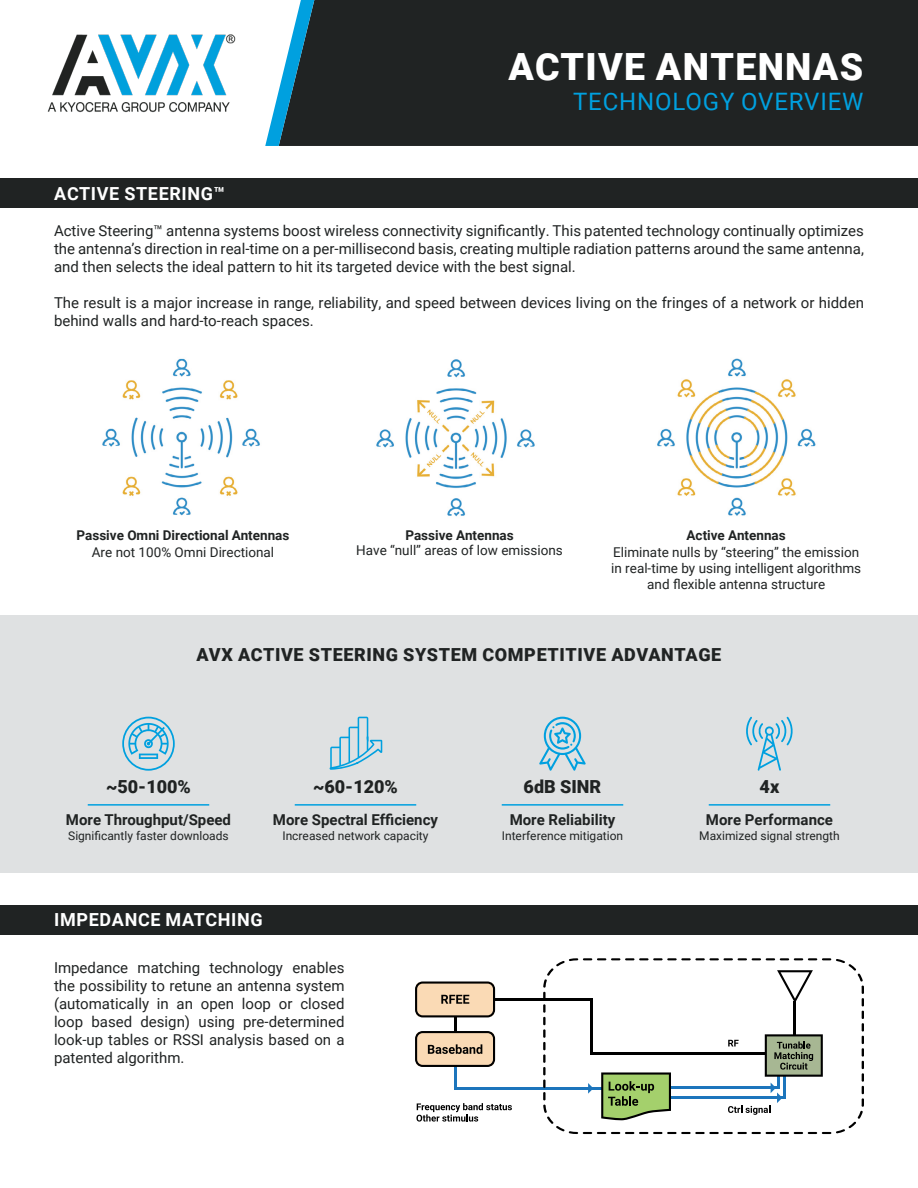
<style>
.page{position:relative;width:918px;height:1188px;background:#fff}
.page>*{position:absolute;margin:0;border:0;box-sizing:border-box;transform-origin:0 0}
.t1{font:900 37.5px "Roboto";letter-spacing:.035em;color:#fff}
.t2{font:24px "Roboto";letter-spacing:.035em;color:#00a0df}
.t3{font:900 18px "Roboto";letter-spacing:.035em;color:#202323}
.t4{font:700 18px "Roboto";letter-spacing:.035em;color:#fff}
.t5{font:15px/18px "Roboto";color:#202323;text-align:justify}
.t6{font:700 15px "Roboto";color:#202323}
.t7{font:13.5px/16.2px "Roboto";color:#202323;text-align:center}
.t8{font:700 13.5px "Roboto";color:#202323}
.t9{font:12px "Roboto";color:#202323}
</style>
<div class="page">
<div style="left:0;top:615px;width:918px;height:258px;background:#dfe1e2"></div>
<div style="left:314px;top:0;width:604px;height:146px;background:#202323"></div>
<svg style="left:265px;top:0;width:49px;height:146px"></svg>
<img style="left:47px;top:34px;width:189px;height:79px">
<img style="left:102px;top:358px;width:158px;height:158px">
<img style="left:376px;top:359px;width:159px;height:158px">
<img style="left:657px;top:358px;width:159px;height:158px">
<hr style="left:454px;top:1066px;width:2px;height:23px;background:#1c75bc">
<hr style="left:454px;top:1087px;width:148px;height:2px;background:#1c75bc">
<svg style="left:543px;top:958px;width:321px;height:176px"></svg>
<hr style="left:794px;top:1001px;width:2px;height:34px;background:#000">
<hr style="left:590px;top:998px;width:3px;height:57px;background:#000">
<hr style="left:494px;top:998px;width:99px;height:2px;background:#000">
<hr style="left:590px;top:1052px;width:176px;height:3px;background:#000">
<svg style="left:777px;top:970px;width:36px;height:33px"></svg>
<svg style="left:415px;top:982px;width:80px;height:85px"></svg>
<svg style="left:601px;top:1072px;width:70px;height:48px;background:#87a561"></svg>
<svg style="left:416px;top:1103px;width:96px;height:19px"></svg>
<svg style="left:728px;top:1034px;width:95px;height:81px"></svg>
<svg style="left:746px;top:717px;width:47px;height:54px"></svg>
<hr style="left:709px;top:804px;width:121px;height:2px;background:#00a0df">
<svg style="left:539px;top:717px;width:47px;height:54px"></svg>
<hr style="left:502px;top:804px;width:121px;height:2px;background:#00a0df">
<svg style="left:122px;top:717px;width:53px;height:54px"></svg>
<hr style="left:88px;top:804px;width:121px;height:2px;background:#00a0df">
<svg style="left:330px;top:717px;width:52px;height:53px"></svg>
<hr style="left:295px;top:804px;width:121px;height:2px;background:#00a0df">
<div style="left:0;top:905px;width:918px;height:30px;background:#202323"></div>
<div style="left:0;top:179px;width:918px;height:29px;background:#202323"></div>
<p class="t4" style="left:54px;top:181px;width:172px">ACTIVE STEERING™</p>
<h1 class="t1" style="left:508px;top:41px;width:356px">ACTIVE ANTENNAS</h1>
<h2 class="t2" style="left:573px;top:85px;width:292px">TECHNOLOGY OVERVIEW</h2>
<p class="t5" style="left:54px;top:221px;width:812px">Active Steering™ antenna systems boost wireless connectivity significantly. This patented technology continually optimizes the antenna’s direction in real-time on a per-millisecond basis, creating multiple radiation patterns around the same antenna, and then selects the ideal pattern to hit its targeted device with the best signal.</p>
<p class="t5" style="left:54px;top:293px;width:812px">The result is a major increase in range, reliability, and speed between devices living on the fringes of a network or hidden behind walls and hard-to-reach spaces.</p>
<p class="t8" style="left:77px;top:526px;width:214px">Passive Omni Directional Antennas</p>
<p class="t7" style="left:92px;top:543px;width:184px">Are not 100% Omni Directional</p>
<p class="t8" style="left:405px;top:526px;width:110px">Passive Antennas</p>
<p class="t7" style="left:356px;top:542px;width:208px">Have “null” areas of low emissions</p>
<p class="t8" style="left:687px;top:526px;width:101px">Active Antennas</p>
<p class="t7" style="left:611px;top:543px;width:252px">Eliminate nulls by “steering” the emission in real-time by using intelligent algorithms and flexible antenna structure</p>
<p class="t3" style="left:197px;top:642px;width:526px">AVX ACTIVE STEERING SYSTEM COMPETITIVE ADVANTAGE</p>
<p class="t3" style="left:106px;top:774px;width:86px">~50-100%</p>
<p class="t6" style="left:66px;top:809px;width:167px">More Throughput/Speed</p>
<p class="t9" style="left:68px;top:827px;width:162px">Significantly faster downloads</p>
<p class="t3" style="left:313px;top:774px;width:86px">~60-120%</p>
<p class="t6" style="left:273px;top:809px;width:167px">More Spectral Efficiency</p>
<p class="t9" style="left:282px;top:827px;width:148px">Increased network capacity</p>
<p class="t4" style="left:54px;top:907px;width:210px">IMPEDANCE MATCHING</p>
<p class="t5" style="left:54px;top:959px;width:292px">Impedance matching technology enables the possibility to retune an antenna system (automatically in an open loop or closed loop based design) using pre-determined look-up tables or RSSI analysis based on a patented algorithm.</p>
<p class="t3" style="left:524px;top:774px;width:79px">6dB SINR</p>
<p class="t3" style="left:760px;top:774px;width:21px">4x</p>
<p class="t6" style="left:510px;top:809px;width:107px">More Reliability</p>
<p class="t9" style="left:502px;top:827px;width:123px">Interference mitigation</p>
<p class="t6" style="left:706px;top:809px;width:129px">More Performance</p>
<p class="t9" style="left:699px;top:827px;width:142px">Maximized signal strength</p>
</div>
